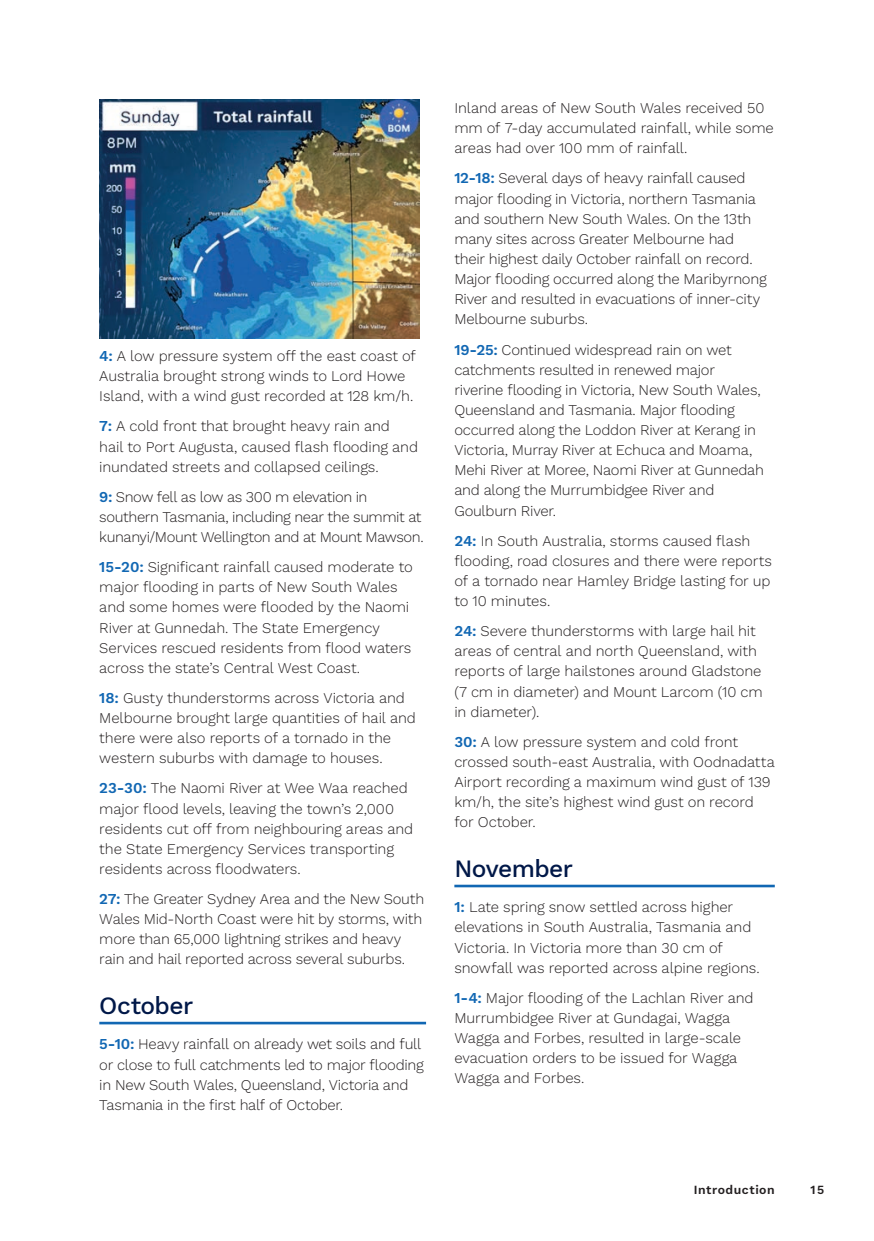
<style>
.page{position:relative;width:874px;height:1241px;background:#fff}
.page>*{position:absolute;margin:0;border:0;box-sizing:border-box;transform-origin:0 0}
.Month_H2{font:500 24.5px "Work Sans";letter-spacing:-.02em;color:#011848}
.Body_Text{font:300 14.88px/20.1px "Work Sans";letter-spacing:-.01em;color:#231f20}
.Body_Text-2{font:300 14.88px/20.1px "Work Sans";letter-spacing:-.03em;color:#231f20}
.t1{font:600 12.25px "Work Sans";letter-spacing:.04em;color:#231f20}
.s1{font-weight:600;color:#1167b3}
</style>
<div class="page">
<hr style="left:99px;top:1021px;width:327px;height:3px;background:#1167b3">
<img style="left:99px;top:99px;width:320px;height:239px">
<hr style="left:454px;top:884px;width:320px;height:3px;background:#1167b3">
<p class="Body_Text" style="left:99px;top:345px;width:318px"><span class="s1">4:</span> A low pressure system off the east coast of<br>Australia brought strong winds to Lord Howe<br>Island, with a wind gust recorded at 128 km/h.</p>
<p class="Body_Text" style="left:99px;top:415px;width:320px"><span class="s1">7:</span> A cold front that brought heavy rain and<br>hail to Port Augusta, caused flash flooding and inundated streets and collapsed ceilings.</p>
<p class="Body_Text-2" style="left:99px;top:486px;width:325px"><span class="s1">9:</span> Snow fell as low as 300 m elevation in southern Tasmania, including near the summit at kunanyi/Mount Wellington and at Mount Mawson.</p>
<p class="Body_Text" style="left:99px;top:556px;width:315px"><span class="s1">15-20:</span> Significant rainfall caused moderate to major flooding in parts of New South Wales and some homes were flooded by the Naomi River at Gunnedah. The State Emergency Services rescued residents from flood waters across the state’s Central West Coast.</p>
<p class="Body_Text" style="left:99px;top:687px;width:318px"><span class="s1">18:</span> Gusty thunderstorms across Victoria and Melbourne brought large quantities of hail and there were also reports of a tornado in the western suburbs with damage to houses.</p>
<p class="Body_Text" style="left:99px;top:777px;width:315px"><span class="s1">23-30:</span> The Naomi River at Wee Waa reached major flood levels, leaving the town’s 2,000 residents cut off from neighbouring areas and the State Emergency Services transporting residents across floodwaters.</p>
<p class="Body_Text" style="left:99px;top:888px;width:326px"><span class="s1">27:</span> The Greater Sydney Area and the New South Wales Mid-North Coast were hit by storms, with more than 65,000 lightning strikes and heavy rain and hail reported across several suburbs.</p>
<p class="Month_H2" style="left:99px;top:987px;width:95px">October</p>
<p class="Body_Text" style="left:99px;top:1033px;width:326px"><span class="s1">5-10:</span> Heavy rainfall on already wet soils and full or close to full catchments led to major flooding in New South Wales, Queensland, Victoria and Tasmania in the first half of October.</p>
<p class="Body_Text" style="left:454px;top:97px;width:321px">Inland areas of New South Wales received 50 mm of 7-day accumulated rainfall, while some areas had over 100 mm of rainfall.</p>
<p class="Body_Text" style="left:454px;top:168px;width:314px"><span class="s1">12-18:</span> Several days of heavy rainfall caused major flooding in Victoria, northern Tasmania and southern New South Wales. On the 13th many sites across Greater Melbourne had their highest daily October rainfall on record.<br>Major flooding occurred along the Maribyrnong River and resulted in evacuations of inner-city Melbourne suburbs.</p>
<p class="Body_Text" style="left:454px;top:339px;width:311px"><span class="s1">19-25:</span> Continued widespread rain on wet catchments resulted in renewed major riverine flooding in Victoria, New South Wales, Queensland and Tasmania. Major flooding occurred along the Loddon River at Kerang in Victoria, Murray River at Echuca and Moama, Mehi River at Moree, Naomi River at Gunnedah and along the Murrumbidgee River and Goulburn River.</p>
<p class="Body_Text" style="left:454px;top:530px;width:319px"><span class="s1">24:</span> In South Australia, storms caused flash flooding, road closures and there were reports of a tornado near Hamley Bridge lasting for up to 10 minutes.</p>
<p class="Body_Text" style="left:454px;top:620px;width:309px"><span class="s1">24:</span> Severe thunderstorms with large hail hit areas of central and north Queensland, with reports of large hailstones around Gladstone (7 cm in diameter) and Mount Larcom (10 cm in diameter).</p>
<p class="Body_Text" style="left:454px;top:731px;width:322px"><span class="s1">30:</span> A low pressure system and cold front crossed south-east Australia, with Oodnadatta Airport recording a maximum wind gust of 139 km/h, the site’s highest wind gust on record for October.</p>
<p class="Month_H2" style="left:454px;top:850px;width:120px">November</p>
<p class="Body_Text" style="left:454px;top:896px;width:306px"><span class="s1">1:</span> Late spring snow settled across higher elevations in South Australia, Tasmania and Victoria. In Victoria more than 30 cm of snowfall was reported across alpine regions.</p>
<p class="Body_Text" style="left:454px;top:986px;width:300px"><span class="s1">1-4:</span> Major flooding of the Lachlan River and Murrumbidgee River at Gundagai, Wagga Wagga and Forbes, resulted in large-scale evacuation orders to be issued for Wagga Wagga and Forbes.</p>
<p class="t1" style="left:693px;top:1180px;width:82px">Introduction</p>
<p class="t1" style="left:810px;top:1180px;width:15px">15</p>
</div>
